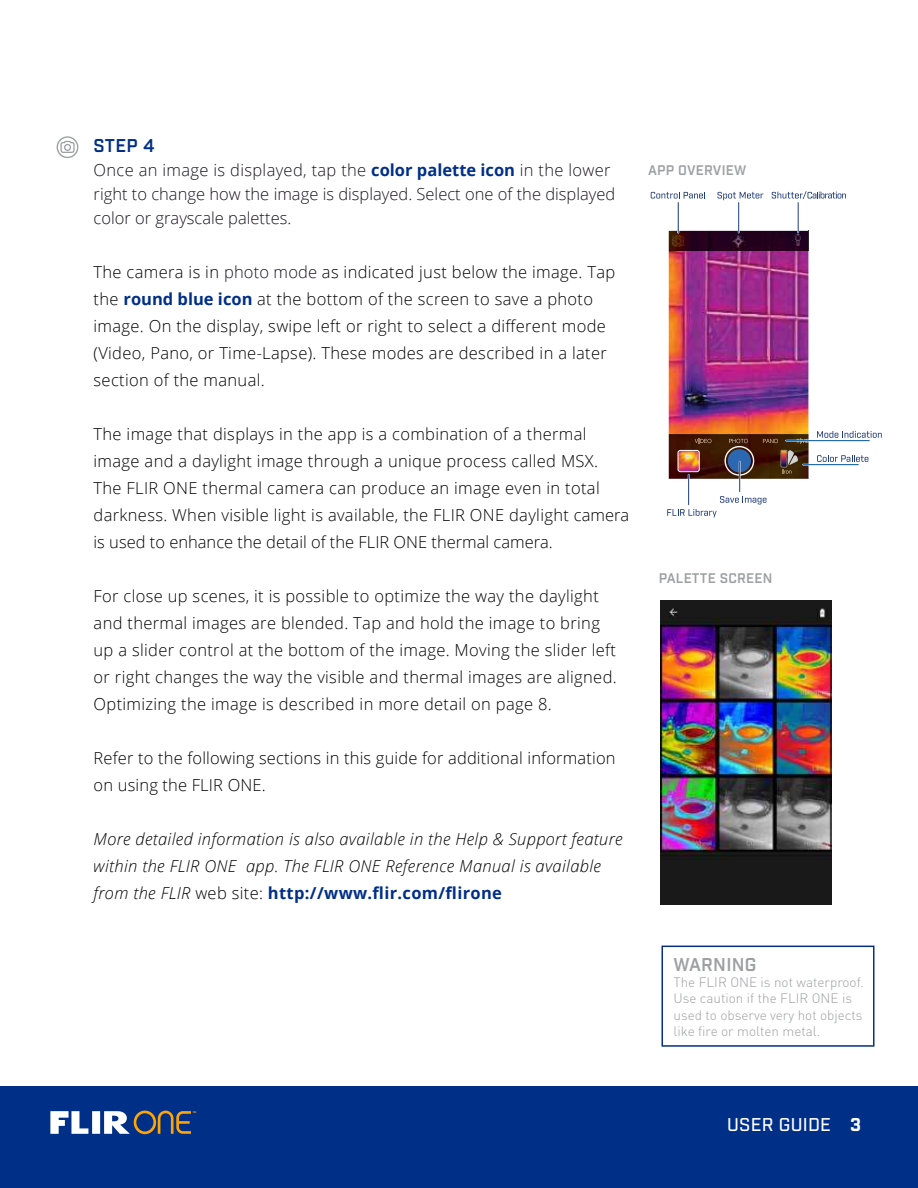
<style>
.page{position:relative;width:918px;height:1188px;background:#fff}
.page>*{position:absolute;margin:0;border:0;box-sizing:border-box;transform-origin:0 0}
.t1{font:500 18px "Industry";letter-spacing:.015em;color:#fff}
.t2{font:600 18px "Industry";letter-spacing:.015em;color:#9d9fa1}
.t3{font:600 18px "Industry";color:#002f87}
.t4{font:300 16.5px/27px "Open Sans";letter-spacing:.02em;color:#000}
.t5{font:italic 300 16.5px/27px "Open Sans";letter-spacing:.02em;color:#000}
.t6{font:300 16.5px/24px "Open Sans";color:#181421}
.t7{font:300 13.5px/16.2px "DIN";color:#9d9fa1}
.t8{font:600 13.5px "Industry";letter-spacing:.015em;color:#9d9fa1}
.t9{font:700 2.55px "Myriad Pro";color:#ffa400}
.s1{font-weight:700;color:#002f87}
.s2{color:#181421}
.s3{font-style:normal}
.s4{font-weight:700;font-style:normal;color:#002f87}
.s5{font-weight:700}
</style>
<div class="page">
<div style="left:0;top:1086px;width:918px;height:102px;background:#002f87"></div>
<svg style="left:50px;top:1111px;width:141px;height:23px"></svg>
<svg style="left:57px;top:136px;width:21px;height:22px"></svg>
<div style="left:662px;top:946px;width:213px;height:101px;border:2px solid #082e86"></div>
<img style="left:660px;top:600px;width:171px;height:304px">
<img style="left:669px;top:251px;width:139px;height:180px">
<img style="left:669px;top:231px;width:124px;height:20px">
<svg style="left:672px;top:235px;width:12px;height:12px"></svg>
<svg style="left:793px;top:231px;width:16px;height:20px"></svg>
<img style="left:731px;top:234px;width:14px;height:14px">
<svg style="left:651px;top:192px;width:54px;height:7px"></svg>
<img style="left:669px;top:431px;width:213px;height:48px">
<svg style="left:717px;top:192px;width:46px;height:8px"></svg>
<hr style="left:738px;top:203px;width:2px;height:30px;background:#fff">
<hr style="left:738px;top:203px;width:1px;height:30px;background:#213d7b">
<svg style="left:772px;top:191px;width:74px;height:8px"></svg>
<hr style="left:797px;top:203px;width:2px;height:30px;background:#fff">
<hr style="left:798px;top:203px;width:1px;height:30px;background:#213d7b">
<hr style="left:739px;top:462px;width:2px;height:29px;background:#fff">
<hr style="left:739px;top:462px;width:1px;height:30px;background:#213d7b">
<svg style="left:667px;top:496px;width:100px;height:22px"></svg>
<hr style="left:688px;top:475px;width:2px;height:29px;background:#fff">
<hr style="left:688px;top:475px;width:1px;height:30px;background:#213d7b">
<hr style="left:677px;top:203px;width:2px;height:30px;background:#fff">
<hr style="left:678px;top:203px;width:1px;height:30px;background:#213d7b">
<p class="t3" style="left:94px;top:139px;width:62px">STEP 4</p>
<p class="t6" style="left:94px;top:160px;width:523px">Once an image is displayed, tap the <span class="s1">color palette icon</span> in the lower right to change how the image is displayed. Select one of the displayed color or grayscale palettes.</p>
<p class="t4" style="left:94px;top:260px;width:523px">The camera is in <span class="s2">photo mode</span> as indicated just below the image. Tap the <span class="s1">round blue icon</span> at the bottom of the screen to save a photo image. On the display, swipe left or right to select a di昀昀erent mode (Video, Pano, or Time-Lapse). These modes are described in a later section of the manual.</p>
<p class="t4" style="left:94px;top:422px;width:537px">The image that displays in the app is a combination of a thermal image and a daylight image through a unique process called MSX.<br>The FLIR ONE thermal camera can produce an image even in total darkness. When visible light is available, the FLIR ONE daylight camera is used to enhance the detail of the FLIR ONE thermal camera.</p>
<p class="t4" style="left:94px;top:584px;width:525px">For close up scenes, it is possible to optimize the way the daylight and thermal images are blended. Tap and hold the image to bring up a slider control at the bottom of the image. Moving the slider left or right changes the way the visible and thermal images are aligned.<br>Optimizing the image is described in more detail on page 8.</p>
<p class="t4" style="left:94px;top:746px;width:523px">Refer to the following sections in this guide for additional information on using the FLIR ONE.</p>
<p class="t5" style="left:94px;top:825px;width:530px">More detailed information is also available in the Help &amp; Support feature within the FLIR ONE app. The FLIR ONE Reference Manual is available from the FLIR <span class="s3">web site:</span> <span class="s4">http://www.昀氀ir.com/昀氀irone</span></p>
<p class="t8" style="left:648px;top:164px;width:100px">APP OVERVIEW</p>
<p class="t8" style="left:659px;top:573px;width:115px">PALETTE SCREEN</p>
<p class="t2" style="left:674px;top:958px;width:85px">WARNING</p>
<p class="t7" style="left:674px;top:976px;width:192px">The FLIR ONE is not waterproof.<br>Use caution if the FLIR ONE is used to observe very hot objects like fire or molten metal.</p>
<p class="t9" style="left:193px;top:1111px;width:5px">TM</p>
<p class="t1" style="left:727px;top:1114px;width:136px">USER GUIDE <span class="s5">3</span></p>
</div>
